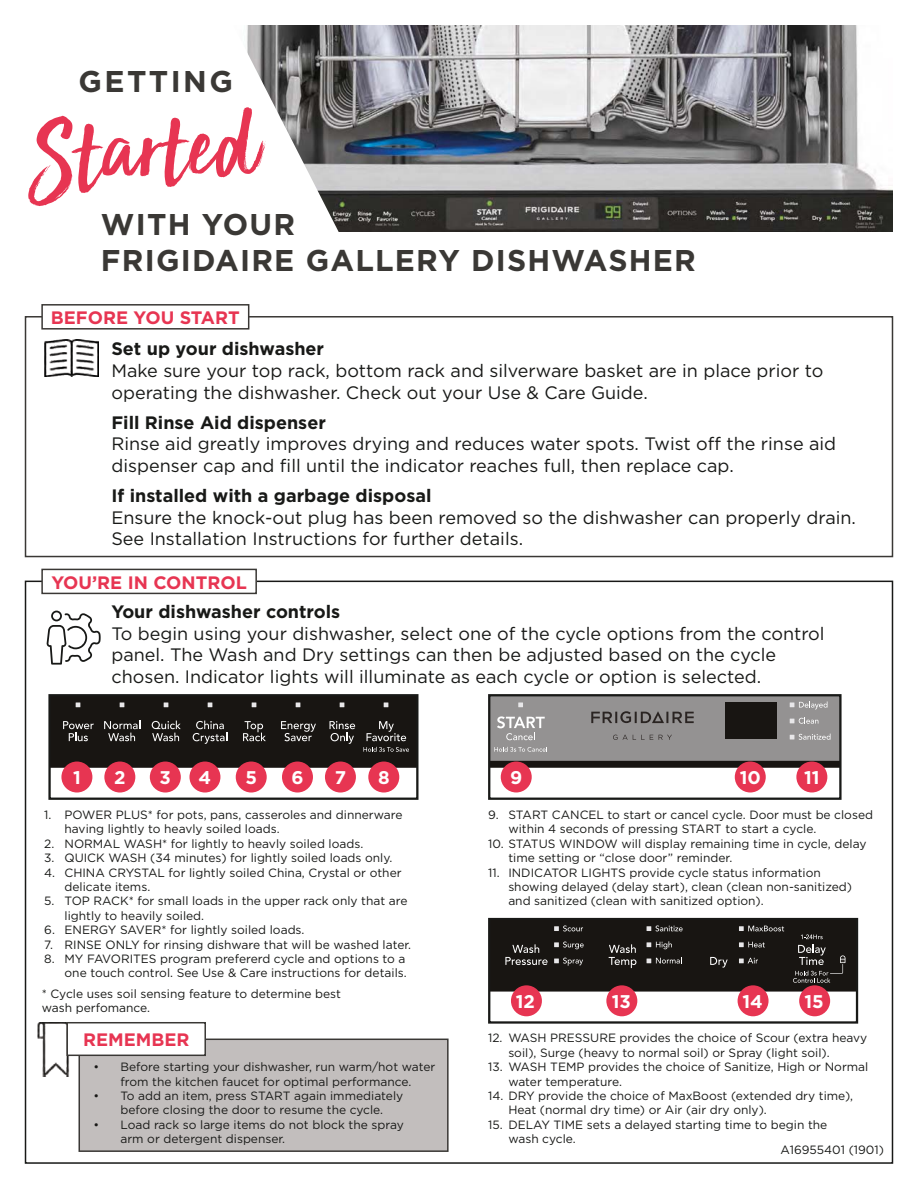
<style>
.page{position:relative;width:918px;height:1188px;background:#fff}
.page>*{position:absolute;margin:0;border:0;box-sizing:border-box;transform-origin:0 0}
.t1{font:105px "Custom Fresh";color:#e73552}
.t2{font:700 30px/36px "Gotham";letter-spacing:.04em;color:#3a3835}
.t3{font:700 30px "Gotham";letter-spacing:.08em;color:#3a3835}
.t4{font:700 18.3px "Gotham";color:#fff}
.t5{font:18px/21.6px "Gotham";color:#181917}
.t6{font:700 18px "Gotham";color:#181917}
.t7{font:700 18px "Gotham";color:#e73552}
.t8{font:12px/14.4px "Gotham";color:#181917}
</style>
<div class="page">
<img style="left:362px;top:26px;width:530px;height:205px">
<svg style="left:247px;top:25px;width:115px;height:207px"></svg>
<div style="left:25px;top:316px;width:868px;height:241px;border:2px solid #3a3835"></div>
<div style="left:42px;top:305px;width:207px;height:24px;background:#fff"></div>
<div style="left:41px;top:304px;width:208px;height:26px;border:2px solid #3a3835"></div>
<img style="left:37px;top:1022px;width:42px;height:54px">
<div style="left:79px;top:1039px;width:369px;height:112px;background:#c2bebd"></div>
<div style="left:79px;top:1039px;width:370px;height:113px;border:2px solid #3a3835"></div>
<div style="left:67px;top:1023px;width:138px;height:32px;background:#fff"></div>
<div style="left:66px;top:1022px;width:140px;height:34px;border:2px solid #3a3835"></div>
<svg style="left:47px;top:611px;width:54px;height:54px"></svg>
<div style="left:41px;top:569px;width:216px;height:25px;border:2px solid #3a3835"></div>
<img style="left:45px;top:340px;width:54px;height:36px">
<svg style="left:51px;top:697px;width:364px;height:71px;background:#26221f"></svg>
<div style="left:48px;top:694px;width:370px;height:106px;border:2px solid #181917"></div>
<div style="left:63px;top:763px;width:28px;height:28px;background:#e73552;border-radius:50%"></div>
<div style="left:61px;top:762px;width:31px;height:31px;border:2px solid #e73552;border-radius:50%"></div>
<div style="left:106px;top:763px;width:28px;height:28px;background:#e73552;border-radius:50%"></div>
<div style="left:104px;top:762px;width:31px;height:31px;border:2px solid #e73552;border-radius:50%"></div>
<div style="left:151px;top:763px;width:29px;height:28px;background:#e73552;border-radius:50%"></div>
<div style="left:150px;top:762px;width:31px;height:31px;border:2px solid #e73552;border-radius:50%"></div>
<div style="left:191px;top:763px;width:28px;height:28px;background:#e73552;border-radius:50%"></div>
<div style="left:189px;top:762px;width:31px;height:31px;border:2px solid #e73552;border-radius:50%"></div>
<div style="left:237px;top:763px;width:29px;height:28px;background:#e73552;border-radius:50%"></div>
<div style="left:236px;top:762px;width:31px;height:31px;border:2px solid #e73552;border-radius:50%"></div>
<div style="left:283px;top:763px;width:29px;height:28px;background:#e73552;border-radius:50%"></div>
<div style="left:282px;top:762px;width:31px;height:31px;border:2px solid #e73552;border-radius:50%"></div>
<div style="left:326px;top:763px;width:29px;height:28px;background:#e73552;border-radius:50%"></div>
<div style="left:325px;top:762px;width:31px;height:31px;border:2px solid #e73552;border-radius:50%"></div>
<div style="left:369px;top:763px;width:29px;height:28px;background:#e73552;border-radius:50%"></div>
<div style="left:368px;top:762px;width:31px;height:31px;border:2px solid #e73552;border-radius:50%"></div>
<svg style="left:491px;top:697px;width:348px;height:71px;background:#807d7d"></svg>
<div style="left:488px;top:694px;width:354px;height:106px;border:2px solid #181917"></div>
<div style="left:502px;top:763px;width:29px;height:28px;background:#e73552;border-radius:50%"></div>
<div style="left:501px;top:762px;width:31px;height:30px;border:2px solid #e73552;border-radius:50%"></div>
<div style="left:736px;top:763px;width:29px;height:28px;background:#e73552;border-radius:50%"></div>
<div style="left:735px;top:762px;width:31px;height:30px;border:2px solid #e73552;border-radius:50%"></div>
<div style="left:798px;top:763px;width:28px;height:28px;background:#e73552;border-radius:50%"></div>
<div style="left:796px;top:762px;width:31px;height:30px;border:2px solid #e73552;border-radius:50%"></div>
<svg style="left:491px;top:921px;width:364px;height:71px;background:#23201d"></svg>
<div style="left:488px;top:918px;width:370px;height:106px;border:2px solid #181917"></div>
<div style="left:739px;top:986px;width:28px;height:29px;background:#e73552;border-radius:50%"></div>
<div style="left:738px;top:985px;width:31px;height:31px;border:2px solid #e73552;border-radius:50%"></div>
<div style="left:800px;top:986px;width:29px;height:29px;background:#e73552;border-radius:50%"></div>
<div style="left:799px;top:985px;width:31px;height:31px;border:2px solid #e73552;border-radius:50%"></div>
<div style="left:512px;top:986px;width:29px;height:29px;background:#e73552;border-radius:50%"></div>
<div style="left:511px;top:985px;width:31px;height:31px;border:2px solid #e73552;border-radius:50%"></div>
<div style="left:608px;top:986px;width:28px;height:29px;background:#e73552;border-radius:50%"></div>
<div style="left:606px;top:985px;width:31px;height:31px;border:2px solid #e73552;border-radius:50%"></div>
<h2 class="t3" style="left:79px;top:71px;width:156px">GETTING</h2>
<h1 class="t1" style="left:27px;top:110px;width:227px;rotate:-4deg">Started</h1>
<h2 class="t2" style="left:101px;top:209px;width:596px">WITH YOUR<br>FRIGIDAIRE GALLERY DISHWASHER</h2>
<h3 class="t7" style="left:51px;top:311px;width:190px">BEFORE YOU START</h3>
<h3 class="t6" style="left:111px;top:342px;width:214px">Set up your dishwasher</h3>
<h3 class="t5" style="left:111px;top:361px;width:714px">Make sure your top rack, bottom rack and silverware basket are in place prior to operating the dishwasher. Check out your Use &amp; Care Guide.</h3>
<h3 class="t6" style="left:111px;top:416px;width:216px">Fill Rinse Aid dispenser</h3>
<h3 class="t5" style="left:111px;top:434px;width:726px">Rinse aid greatly improves drying and reduces water spots. Twist off the rinse aid dispenser cap and fill until the indicator reaches full, then replace cap.</h3>
<h3 class="t6" style="left:111px;top:489px;width:322px">If installed with a garbage disposal</h3>
<h3 class="t5" style="left:111px;top:508px;width:746px">Ensure the knock-out plug has been removed so the dishwasher can properly drain.<br>See Installation Instructions for further details.</h3>
<h3 class="t7" style="left:51px;top:576px;width:197px">YOU’RE IN CONTROL</h3>
<h3 class="t6" style="left:111px;top:605px;width:230px">Your dishwasher controls</h3>
<h3 class="t5" style="left:111px;top:624px;width:715px">To begin using your dishwasher, select one of the cycle options from the control panel. The Wash and Dry settings can then be adjusted based on the cycle chosen. Indicator lights will illuminate as each cycle or option is selected.</h3>
<h3 class="t4" style="left:73px;top:771px;width:9px">1</h3>
<h3 class="t4" style="left:114px;top:771px;width:13px">2</h3>
<h3 class="t4" style="left:160px;top:771px;width:13px">3</h3>
<h3 class="t4" style="left:199px;top:771px;width:14px">4</h3>
<h3 class="t4" style="left:245px;top:771px;width:13px">5</h3>
<h3 class="t4" style="left:291px;top:771px;width:14px">6</h3>
<h3 class="t4" style="left:335px;top:771px;width:13px">7</h3>
<h3 class="t4" style="left:378px;top:771px;width:13px">8</h3>
<p class="t8" style="left:65px;top:808px;width:339px;text-indent:-20px">1. POWER PLUS* for pots, pans, casseroles and dinnerware having lightly to heavly soiled loads.</p>
<p class="t8" style="left:44px;top:837px;width:321px">2. NORMAL WASH* for lightly to heavly soiled loads.</p>
<p class="t8" style="left:44px;top:852px;width:350px">3. QUICK WASH (34 minutes) for lightly soiled loads only.</p>
<p class="t8" style="left:65px;top:866px;width:339px;text-indent:-20px">4. CHINA CRYSTAL for lightly soiled China, Crystal or other delicate items.</p>
<p class="t8" style="left:65px;top:895px;width:345px;text-indent:-20px">5. TOP RACK* for small loads in the upper rack only that are lightly to heavily soiled.</p>
<p class="t8" style="left:44px;top:924px;width:262px">6. ENERGY SAVER* for lightly soiled loads.</p>
<p class="t8" style="left:44px;top:938px;width:368px">7. RINSE ONLY for rinsing dishware that will be washed later.</p>
<p class="t8" style="left:44px;top:952px;width:364px;text-align:right">8. MY FAVORITES program prefererd cycle and options to a one touch control. See Use &amp; Care instructions for details.</p>
<p class="t8" style="left:42px;top:987px;width:301px">* Cycle uses soil sensing feature to determine best wash perfomance.</p>
<h3 class="t7" style="left:83px;top:1033px;width:108px">REMEMBER</h3>
<p class="t8" style="left:94px;top:1061px;width:343px;text-align:center">• Before starting your dishwasher, run warm/hot water from the kitchen faucet for optimal performance.</p>
<p class="t8" style="left:94px;top:1089px;width:311px;text-align:center">• To add an item, press START again immediately before closing the door to resume the cycle.</p>
<p class="t8" style="left:121px;top:1118px;width:285px;text-indent:-27px">• Load rack so large items do not block the spray arm or detergent dispenser.</p>
<h3 class="t4" style="left:510px;top:771px;width:14px">9</h3>
<h3 class="t4" style="left:740px;top:771px;width:23px">10</h3>
<h3 class="t4" style="left:804px;top:771px;width:17px">11</h3>
<p class="t8" style="left:508px;top:808px;width:366px;text-indent:-20px">9. START CANCEL to start or cancel cycle. Door must be closed within 4 seconds of pressing START to start a cycle.</p>
<p class="t8" style="left:508px;top:837px;width:360px;text-indent:-20px">10. STATUS WINDOW will display remaining time in cycle, delay time setting or “close door” reminder.</p>
<p class="t8" style="left:508px;top:866px;width:345px;text-indent:-20px">11. INDICATOR LIGHTS provide cycle status information showing delayed (delay start), clean (clean non-sanitized) and sanitized (clean with sanitized option).</p>
<h3 class="t4" style="left:516px;top:995px;width:21px">12</h3>
<h3 class="t4" style="left:612px;top:995px;width:21px">13</h3>
<h3 class="t4" style="left:742px;top:995px;width:22px">14</h3>
<h3 class="t4" style="left:805px;top:995px;width:21px">15</h3>
<p class="t8" style="left:508px;top:1032px;width:360px;text-indent:-20px">12. WASH PRESSURE provides the choice of Scour (extra heavy soil), Surge (heavy to normal soil) or Spray (light soil).</p>
<p class="t8" style="left:508px;top:1061px;width:362px;text-indent:-20px">13. WASH TEMP provides the choice of Sanitize, High or Normal water temperature.</p>
<p class="t8" style="left:508px;top:1090px;width:346px;text-indent:-20px">14. DRY provide the choice of MaxBoost (extended dry time),<br>Heat (normal dry time) or Air (air dry only).</p>
<p class="t8" style="left:508px;top:1118px;width:321px;text-indent:-20px">15. DELAY TIME sets a delayed starting time to begin the wash cycle.</p>
<p class="t8" style="left:780px;top:1144px;width:105px">A16955401 (1901)</p>
</div>
